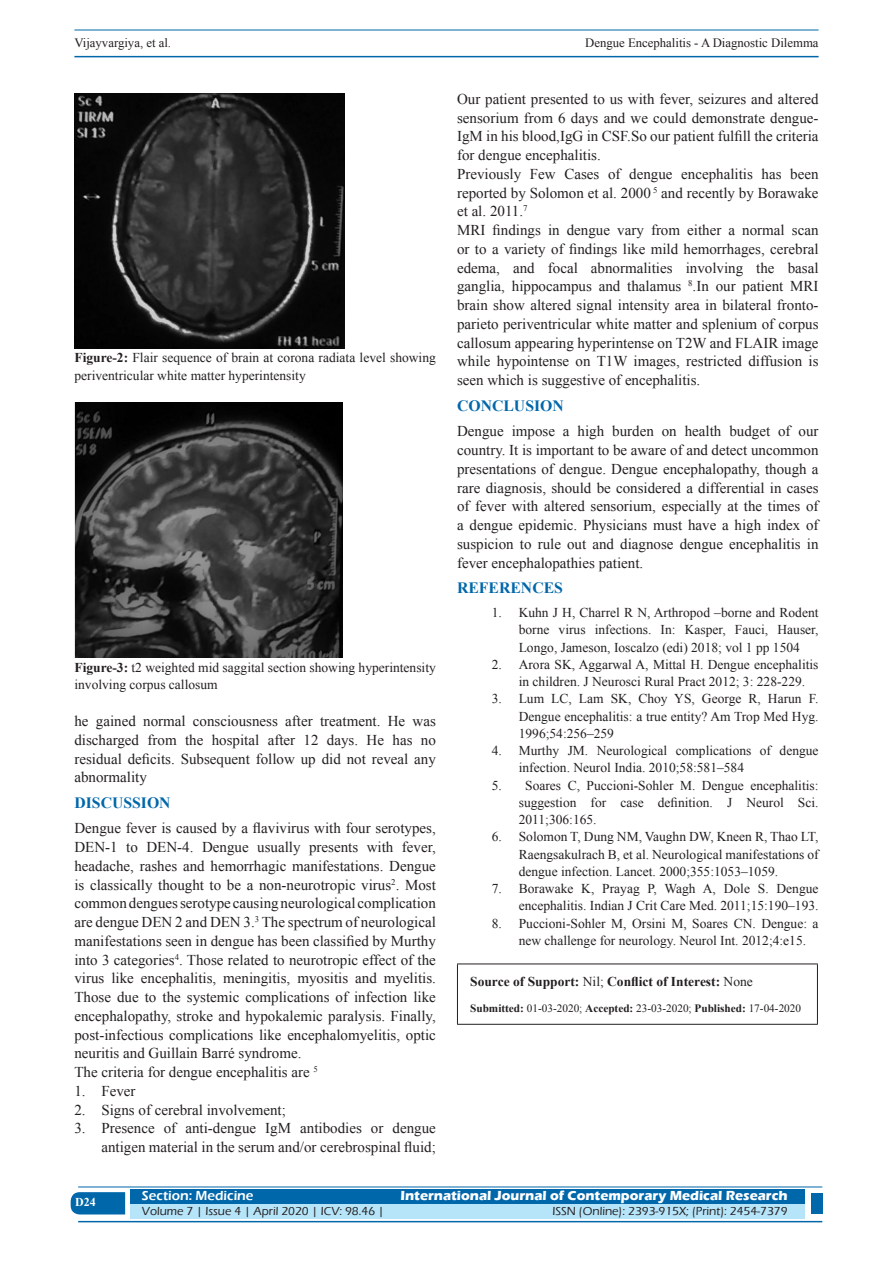
<style>
.page{position:relative;width:893px;height:1263px;background:#fff}
.page>*{position:absolute;margin:0;border:0;box-sizing:border-box;transform-origin:0 0}
.t1{font:700 15.75px "Times New Roman";color:#0067aa}
.TX_New{font:15px/18.8px "Times New Roman";color:#231f20;text-align:justify}
.Legend{font:13.5px/17.2px "Times New Roman";color:#231f20}
.t2{font:700 13.5px "Eras ITC";color:#fff}
.SOS_New{font:700 13.5px "Times New Roman";color:#231f20}
.t3{font:600 13.5px "Eras ITC";color:#fff}
.t4{font:12.75px "Times New Roman";color:#231f20}
.t5{font:500 12px "Eras ITC";color:#231f20}
.t6{font:700 12px "Times New Roman";color:#fff}
.SOS_New-2{font:11.25px "Times New Roman";color:#231f20}
.s1{font-weight:700}
.s2{font-weight:400}
</style>
<div class="page">
<hr style="left:74px;top:30px;width:745px;height:1px;background:#0067aa">
<hr style="left:74px;top:56px;width:745px;height:1px;background:#0067aa">
<svg style="left:71px;top:1192px;width:54px;height:22px"></svg>
<div style="left:130px;top:1189px;width:674px;height:15px;background:#0067aa"></div>
<div style="left:130px;top:1204px;width:674px;height:15px;background:#b6e4f9"></div>
<hr style="left:78px;top:1186px;width:744px;height:1px;background:#0067aa">
<hr style="left:78px;top:1221px;width:744px;height:1px;background:#0067aa">
<div style="left:811px;top:1193px;width:11px;height:21px;background:#0067aa"></div>
<hr style="left:457px;top:963px;width:361px;height:1px;background:#231f20">
<hr style="left:457px;top:964px;width:1px;height:60px;background:#231f20">
<hr style="left:817px;top:964px;width:1px;height:60px;background:#231f20">
<hr style="left:457px;top:1024px;width:361px;height:1px;background:#231f20">
<img style="left:74px;top:94px;width:271px;height:255px">
<img style="left:74px;top:403px;width:268px;height:255px">
<p class="t4" style="left:74px;top:35px;width:98px">Vijayvargiya, et al.</p>
<p class="t4" style="left:585px;top:35px;width:235px">Dengue Encephalitis - A Diagnostic Dilemma</p>
<p class="Legend" style="left:74px;top:349px;width:363px"><span class="s1">Figure-2:</span> Flair sequence of brain at corona radiata level showing periventricular white matter hyperintensity</p>
<p class="Legend" style="left:74px;top:658px;width:363px"><span class="s1">Figure-3:</span> t2 weighted mid saggital section showing hyperintensity involving corpus callosum</p>
<p class="TX_New" style="left:74px;top:711px;width:363px">he gained normal consciousness after treatment. He was discharged from the hospital after 12 days. He has no residual deficits. Subsequent follow up did not reveal any abnormality</p>
<h1 class="t1" style="left:74px;top:792px;width:98px">DISCUSSION</h1>
<p class="TX_New" style="left:74px;top:819px;width:363px">Dengue fever is caused by a flavivirus with four serotypes, DEN-1 to DEN-4. Dengue usually presents with fever, headache, rashes and hemorrhagic manifestations. Dengue is classically thought to be a non-neurotropic virus<sup>2</sup>. Most common dengues serotype causing neurological complication are dengue DEN 2 and DEN 3.<sup>3</sup> The spectrum of neurological manifestations seen in dengue has been classified by Murthy into 3 categories<sup>4</sup>. Those related to neurotropic effect of the virus like encephalitis, meningitis, myositis and myelitis.<br>Those due to the systemic complications of infection like encephalopathy, stroke and hypokalemic paralysis. Finally, post-infectious complications like encephalomyelitis, optic neuritis and Guillain Barré syndrome.</p>
<p class="TX_New" style="left:74px;top:1062px;width:245px">The criteria for dengue encephalitis are <sup>5</sup></p>
<p class="TX_New" style="left:74px;top:1081px;width:63px">1. Fever</p>
<p class="TX_New" style="left:74px;top:1100px;width:213px">2. Signs of cerebral involvement;</p>
<p class="TX_New" style="left:74px;top:1119px;width:363px;text-align:right">3. Presence of anti-dengue IgM antibodies or dengue antigen material in the serum and/or cerebrospinal fluid;</p>
<p class="TX_New" style="left:457px;top:89px;width:363px">Our patient presented to us with fever, seizures and altered sensorium from 6 days and we could demonstrate dengue-IgM in his blood,IgG in CSF.So our patient fulfill the criteria for dengue encephalitis.</p>
<p class="TX_New" style="left:457px;top:164px;width:363px">Previously Few Cases of dengue encephalitis has been reported by Solomon et al. 2000 <sup>5</sup> and recently by Borawake et al. 2011.<sup>7</sup></p>
<p class="TX_New" style="left:457px;top:221px;width:363px">MRI findings in dengue vary from either a normal scan or to a variety of findings like mild hemorrhages, cerebral edema, and focal abnormalities involving the basal ganglia, hippocampus and thalamus <sup>8</sup>.In our patient MRI brain show altered signal intensity area in bilateral fronto&shy;parieto periventricular white matter and splenium of corpus callosum appearing hyperintense on T2W and FLAIR image while hypointense on T1W images, restricted diffusion is seen which is suggestive of encephalitis.</p>
<h1 class="t1" style="left:457px;top:395px;width:108px">CONCLUSION</h1>
<p class="TX_New" style="left:457px;top:422px;width:363px">Dengue impose a high burden on health budget of our country. It is important to be aware of and detect uncommon presentations of dengue. Dengue encephalopathy, though a rare diagnosis, should be considered a differential in cases of fever with altered sensorium, especially at the times of a dengue epidemic. Physicians must have a high index of suspicion to rule out and diagnose dengue encephalitis in fever encephalopathies patient.</p>
<h1 class="t1" style="left:457px;top:577px;width:107px">REFERENCES</h1>
<p class="Legend" style="left:519px;top:604px;width:301px;text-align:justify;text-indent:-27px">1. Kuhn J H, Charrel R N, Arthropod –borne and Rodent borne virus infections. In: Kasper, Fauci, Hauser, Longo, Jameson, Ioscalzo (edi) 2018; vol 1 pp 1504</p>
<p class="Legend" style="left:519px;top:655px;width:301px;text-indent:-27px">2. Arora SK, Aggarwal A, Mittal H. Dengue encephalitis in children. J Neurosci Rural Pract 2012; 3: 228-229.</p>
<p class="Legend" style="left:519px;top:690px;width:301px;text-align:justify;text-indent:-27px">3. Lum LC, Lam SK, Choy YS, George R, Harun F.<br>Dengue encephalitis: a true entity? Am Trop Med Hyg.<br>1996;54:256–259</p>
<p class="Legend" style="left:519px;top:742px;width:301px;text-indent:-27px">4. Murthy JM. Neurological complications of dengue infection. Neurol India. 2010;58:581–584</p>
<p class="Legend" style="left:519px;top:776px;width:301px;text-align:justify;text-indent:-27px">5. Soares C, Puccioni-Sohler M. Dengue encephalitis: suggestion for case definition. J Neurol Sci.<br>2011;306:165.</p>
<p class="Legend" style="left:519px;top:828px;width:301px;text-align:justify;text-indent:-27px">6. Solomon T, Dung NM, Vaughn DW, Kneen R, Thao LT, Raengsakulrach B, et al. Neurological manifestations of dengue infection. Lancet. 2000;355:1053–1059.</p>
<p class="Legend" style="left:492px;top:880px;width:328px;text-align:right">7. Borawake K, Prayag P, Wagh A, Dole S. Dengue encephalitis. Indian J Crit Care Med. 2011;15:190–193.</p>
<p class="Legend" style="left:519px;top:914px;width:301px;text-indent:-27px">8. Puccioni-Sohler M, Orsini M, Soares CN. Dengue: a new challenge for neurology. Neurol Int. 2012;4:e15.</p>
<p class="SOS_New" style="left:470px;top:972px;width:284px">Source of Support: <span class="s2">Nil;</span> Conflict of Interest: <span class="s2">None</span></p>
<p class="SOS_New-2" style="left:470px;top:1000px;width:332px"><span class="s1">Submitted:</span> 01-03-2020; <span class="s1">Accepted:</span> 23-03-2020; <span class="s1">Published:</span> 17-04-2020</p>
<h4 class="t6" style="left:75px;top:1194px;width:22px">D24</h4>
<p class="t3" style="left:142px;top:1188px;width:113px">Section: Medicine</p>
<p class="t2" style="left:400px;top:1188px;width:389px">International Journal of Contemporary Medical Research</p>
<p class="t5" style="left:142px;top:1204px;width:244px">Volume 7 | Issue 4 | April 2020 | ICV: 98.46 |</p>
<p class="t5" style="left:552px;top:1204px;width:237px">ISSN (Online): 2393-915X; (Print): 2454-7379</p>
</div>
